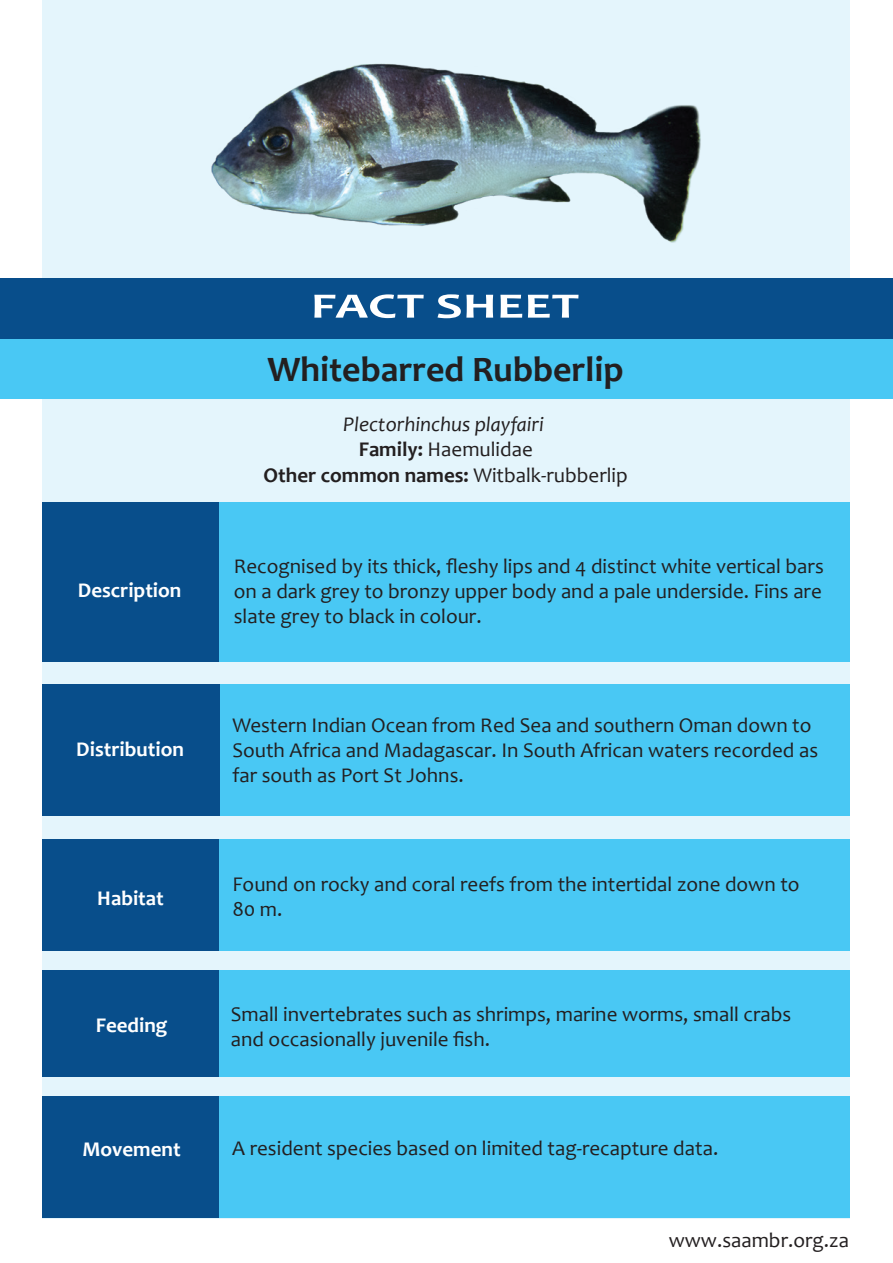
<style>
.page{position:relative;width:893px;height:1263px;background:#fff}
.page>*{position:absolute;margin:0;border:0;box-sizing:border-box;transform-origin:0 0}
.t1{font:700 36px "Candara";color:#231f20}
.t2{font:700 36px "Candara";color:#fff;scale:1.45 1}
.t3{font:21px/25.2px "Candara";color:#231f20}
.t4{font:700 21px "Candara";color:#fff}
.s1{font-style:italic}
.s2{font-weight:700}
</style>
<div class="page">
<div style="left:42px;top:0;width:808px;height:1219px;background:#e4f5fc"></div>
<div style="left:0;top:278px;width:893px;height:61px;background:#084e8b"></div>
<div style="left:0;top:339px;width:893px;height:60px;background:#49c8f4"></div>
<div style="left:42px;top:503px;width:177px;height:159px;background:#084e8b"></div>
<div style="left:219px;top:503px;width:631px;height:159px;background:#49c8f4"></div>
<div style="left:219px;top:684px;width:631px;height:132px;background:#49c8f4"></div>
<div style="left:42px;top:684px;width:177px;height:132px;background:#084e8b"></div>
<div style="left:42px;top:839px;width:177px;height:112px;background:#084e8b"></div>
<div style="left:219px;top:839px;width:631px;height:112px;background:#49c8f4"></div>
<div style="left:42px;top:970px;width:177px;height:107px;background:#084e8b"></div>
<div style="left:219px;top:970px;width:631px;height:107px;background:#49c8f4"></div>
<div style="left:42px;top:1096px;width:177px;height:122px;background:#084e8b"></div>
<div style="left:219px;top:1096px;width:631px;height:122px;background:#49c8f4"></div>
<img style="left:190px;top:36px;width:511px;height:212px">
<p class="t4" style="left:78px;top:577px;width:105px">Description</p>
<p class="t4" style="left:76px;top:736px;width:109px">Distribution</p>
<p class="t4" style="left:97px;top:885px;width:68px">Habitat</p>
<p class="t4" style="left:96px;top:1012px;width:73px">Feeding</p>
<h1 class="t2" style="left:311px;top:283px;width:187px">FACT SHEET</h1>
<h1 class="t1" style="left:267px;top:347px;width:358px">Whitebarred Rubberlip</h1>
<p class="t3" style="left:264px;top:412px;width:366px;text-align:center"><span class="s1">Plectorhinchus playfairi<br></span><span class="s2">Family:</span> Haemulidae<br><span class="s2">Other common names:</span> Witbalk-rubberlip</p>
<p class="t3" style="left:234px;top:553px;width:591px;text-align:justify">Recognised by its thick, fleshy lips and 4 distinct white vertical bars on a dark grey to bronzy upper body and a pale underside. Fins are slate grey to black in colour.</p>
<p class="t3" style="left:232px;top:712px;width:587px">Western Indian Ocean from Red Sea and southern Oman down to<br>South Africa and Madagascar. In South African waters recorded as far south as Port St Johns.</p>
<p class="t3" style="left:232px;top:871px;width:569px">Found on rocky and coral reefs from the intertidal zone down to<br>80 m.</p>
<p class="t3" style="left:231px;top:1001px;width:562px">Small invertebrates such as shrimps, marine worms, small crabs and occasionally juvenile fish.</p>
<p class="t4" style="left:82px;top:1136px;width:100px">Movement</p>
<p class="t3" style="left:232px;top:1135px;width:487px">A resident species based on limited tag-recapture data.</p>
<p class="t3" style="left:669px;top:1227px;width:182px">www.saambr.org.za</p>
</div>
